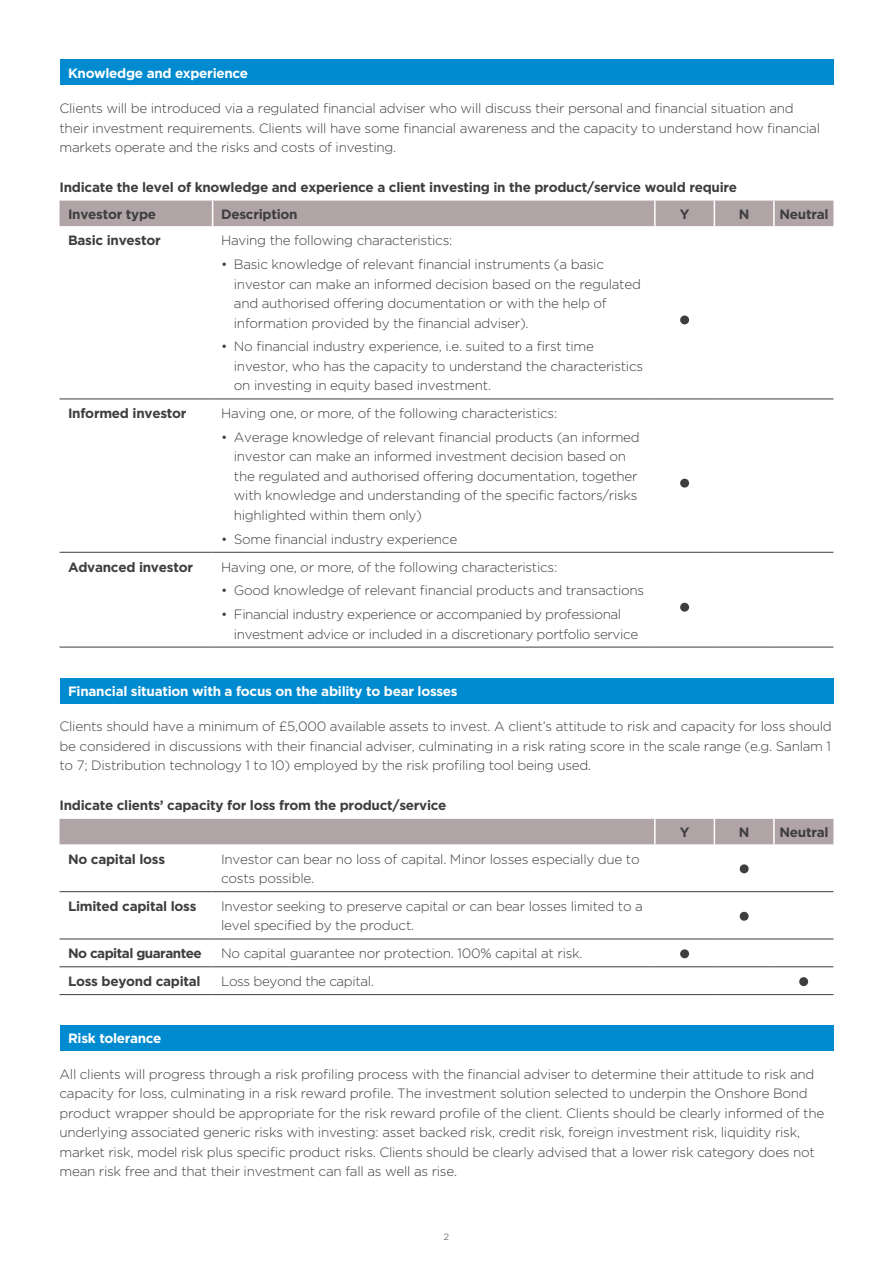
<style>
.page{position:relative;width:893px;height:1263px;background:#fff}
.page>*{position:absolute;margin:0;border:0;box-sizing:border-box;transform-origin:0 0}
.t1{font:300 13.5px/19.5px "Gotham";letter-spacing:-.02em;color:#3e3e3f}
.t2{font:700 13.5px/26.8px "Gotham";letter-spacing:-.02em;color:#3e3e3f}
.t3{font:700 13.5px "Gotham";letter-spacing:-.02em;color:#fff}
.t4{font:700 13.5px "Gotham";letter-spacing:-.04em;color:#3e3e3f}
.t5{font:300 9px "Gotham";color:#3e3e3f}
</style>
<div class="page">
<div style="left:60px;top:60px;width:773px;height:25px;background:#008ad0"></div>
<div style="left:60px;top:201px;width:773px;height:25px;background:#b1a4a6"></div>
<hr style="left:773px;top:201px;width:2px;height:25px;background:#fff">
<hr style="left:60px;top:399px;width:153px;height:1px;background:#3e3e3f">
<hr style="left:213px;top:399px;width:442px;height:1px;background:#3e3e3f">
<hr style="left:655px;top:399px;width:59px;height:1px;background:#3e3e3f">
<hr style="left:714px;top:399px;width:60px;height:1px;background:#3e3e3f">
<hr style="left:774px;top:399px;width:59px;height:1px;background:#3e3e3f">
<hr style="left:60px;top:552px;width:153px;height:1px;background:#3e3e3f">
<hr style="left:60px;top:647px;width:153px;height:1px;background:#3e3e3f">
<hr style="left:213px;top:552px;width:442px;height:1px;background:#3e3e3f">
<hr style="left:213px;top:647px;width:442px;height:1px;background:#3e3e3f">
<hr style="left:655px;top:552px;width:59px;height:1px;background:#3e3e3f">
<hr style="left:655px;top:647px;width:59px;height:1px;background:#3e3e3f">
<hr style="left:714px;top:552px;width:60px;height:1px;background:#3e3e3f">
<hr style="left:714px;top:647px;width:60px;height:1px;background:#3e3e3f">
<hr style="left:774px;top:552px;width:59px;height:1px;background:#3e3e3f">
<hr style="left:774px;top:647px;width:59px;height:1px;background:#3e3e3f">
<div style="left:680px;top:315px;width:9px;height:9px;background:#3e3e3f;border-radius:4px"></div>
<div style="left:680px;top:479px;width:9px;height:9px;background:#3e3e3f;border-radius:4px"></div>
<div style="left:680px;top:603px;width:9px;height:9px;background:#3e3e3f;border-radius:4px"></div>
<div style="left:60px;top:678px;width:773px;height:25px;background:#008ad0"></div>
<div style="left:60px;top:819px;width:773px;height:25px;background:#b1a4a6"></div>
<hr style="left:773px;top:819px;width:2px;height:25px;background:#fff">
<hr style="left:60px;top:891px;width:153px;height:1px;background:#3e3e3f">
<hr style="left:213px;top:891px;width:442px;height:1px;background:#3e3e3f">
<hr style="left:655px;top:891px;width:59px;height:1px;background:#3e3e3f">
<hr style="left:714px;top:891px;width:60px;height:1px;background:#3e3e3f">
<hr style="left:774px;top:891px;width:59px;height:1px;background:#3e3e3f">
<hr style="left:60px;top:939px;width:153px;height:1px;background:#3e3e3f">
<hr style="left:213px;top:939px;width:442px;height:1px;background:#3e3e3f">
<hr style="left:655px;top:939px;width:59px;height:1px;background:#3e3e3f">
<hr style="left:714px;top:939px;width:60px;height:1px;background:#3e3e3f">
<hr style="left:774px;top:939px;width:59px;height:1px;background:#3e3e3f">
<hr style="left:60px;top:966px;width:153px;height:1px;background:#3e3e3f">
<hr style="left:60px;top:994px;width:153px;height:1px;background:#3e3e3f">
<hr style="left:213px;top:966px;width:442px;height:1px;background:#3e3e3f">
<hr style="left:213px;top:994px;width:442px;height:1px;background:#3e3e3f">
<hr style="left:655px;top:966px;width:59px;height:1px;background:#3e3e3f">
<hr style="left:655px;top:994px;width:59px;height:1px;background:#3e3e3f">
<hr style="left:714px;top:966px;width:60px;height:1px;background:#3e3e3f">
<hr style="left:714px;top:994px;width:60px;height:1px;background:#3e3e3f">
<hr style="left:774px;top:966px;width:59px;height:1px;background:#3e3e3f">
<hr style="left:774px;top:994px;width:59px;height:1px;background:#3e3e3f">
<div style="left:740px;top:864px;width:9px;height:9px;background:#3e3e3f;border-radius:4px"></div>
<div style="left:740px;top:912px;width:9px;height:9px;background:#3e3e3f;border-radius:4px"></div>
<div style="left:680px;top:949px;width:9px;height:9px;background:#3e3e3f;border-radius:4px"></div>
<div style="left:799px;top:977px;width:9px;height:9px;background:#3e3e3f;border-radius:4px"></div>
<div style="left:60px;top:1025px;width:773px;height:26px;background:#008ad0"></div>
<p class="t3" style="left:68px;top:64px;width:182px">Knowledge and experience</p>
<p class="t1" style="left:60px;top:98px;width:762px">Clients will be introduced via a regulated financial adviser who will discuss their personal and financial situation and their investment requirements. Clients will have some financial awareness and the capacity to understand how financial markets operate and the risks and costs of investing.</p>
<p class="t2" style="left:68px;top:174px;width:671px;text-indent:-9px">Indicate the level of knowledge and experience a client investing in the product/service would require<br>Investor type</p>
<p class="t2" style="left:221px;top:200px;width:78px">Description</p>
<p class="t2" style="left:680px;top:200px;width:11px">Y</p>
<p class="t2" style="left:739px;top:200px;width:12px">N</p>
<p class="t2" style="left:779px;top:200px;width:51px">Neutral</p>
<p class="t2" style="left:68px;top:227px;width:94px">Basic investor</p>
<p class="t1" style="left:221px;top:230px;width:233px">Having the following characteristics:</p>
<p class="t1" style="left:234px;top:254px;width:409px;text-indent:-13px">• Basic knowledge of relevant financial instruments (a basic investor can make an informed decision based on the regulated and authorised offering documentation or with the help of information provided by the financial adviser).</p>
<p class="t1" style="left:234px;top:336px;width:411px;text-indent:-13px">• No financial industry experience, i.e. suited to a first time investor, who has the capacity to understand the characteristics on investing in equity based investment.</p>
<p class="t2" style="left:68px;top:400px;width:120px">Informed investor</p>
<p class="t1" style="left:221px;top:403px;width:338px">Having one, or more, of the following characteristics:</p>
<p class="t1" style="left:234px;top:427px;width:407px;text-indent:-13px">• Average knowledge of relevant financial products (an informed investor can make an informed investment decision based on the regulated and authorised offering documentation, together with knowledge and understanding of the specific factors/risks highlighted within them only)</p>
<p class="t1" style="left:221px;top:529px;width:238px">• Some financial industry experience</p>
<p class="t2" style="left:68px;top:553px;width:126px">Advanced investor</p>
<p class="t1" style="left:221px;top:557px;width:338px">Having one, or more, of the following characteristics:</p>
<p class="t1" style="left:221px;top:580px;width:425px">• Good knowledge of relevant financial products and transactions</p>
<p class="t1" style="left:234px;top:604px;width:406px;text-indent:-13px">• Financial industry experience or accompanied by professional investment advice or included in a discretionary portfolio service</p>
<p class="t3" style="left:68px;top:682px;width:391px">Financial situation with a focus on the ability to bear losses</p>
<p class="t1" style="left:60px;top:716px;width:774px;text-align:justify">Clients should have a minimum of £5,000 available assets to invest. A client’s attitude to risk and capacity for loss should be considered in discussions with their financial adviser, culminating in a risk rating score in the scale range (e.g. Sanlam 1 to 7; Distribution technology 1 to 10) employed by the risk profiling tool being used.</p>
<p class="t2" style="left:60px;top:792px;width:389px">Indicate clients’ capacity for loss from the product/service</p>
<p class="t2" style="left:680px;top:819px;width:11px">Y</p>
<p class="t2" style="left:739px;top:819px;width:12px">N</p>
<p class="t2" style="left:779px;top:819px;width:51px">Neutral</p>
<p class="t2" style="left:68px;top:845px;width:99px">No capital loss</p>
<p class="t1" style="left:221px;top:849px;width:420px">Investor can bear no loss of capital. Minor losses especially due to costs possible.</p>
<p class="t2" style="left:68px;top:893px;width:130px">Limited capital loss</p>
<p class="t1" style="left:221px;top:896px;width:423px">Investor seeking to preserve capital or can bear losses limited to a level specified by the product.</p>
<p class="t4" style="left:68px;top:944px;width:135px">No capital guarantee</p>
<p class="t1" style="left:221px;top:943px;width:363px">No capital guarantee nor protection. 100% capital at risk.</p>
<p class="t2" style="left:68px;top:968px;width:134px">Loss beyond capital</p>
<p class="t1" style="left:221px;top:971px;width:154px">Loss beyond the capital.</p>
<p class="t3" style="left:68px;top:1030px;width:95px">Risk tolerance</p>
<p class="t1" style="left:60px;top:1064px;width:766px">All clients will progress through a risk profiling process with the financial adviser to determine their attitude to risk and capacity for loss, culminating in a risk reward profile. The investment solution selected to underpin the Onshore Bond product wrapper should be appropriate for the risk reward profile of the client. Clients should be clearly informed of the underlying associated generic risks with investing: asset backed risk, credit risk, foreign investment risk, liquidity risk, market risk, model risk plus specific product risks. Clients should be clearly advised that a lower risk category does not mean risk free and that their investment can fall as well as rise.</p>
<p class="t5" style="left:444px;top:1231px;width:7px">2</p>
</div>
